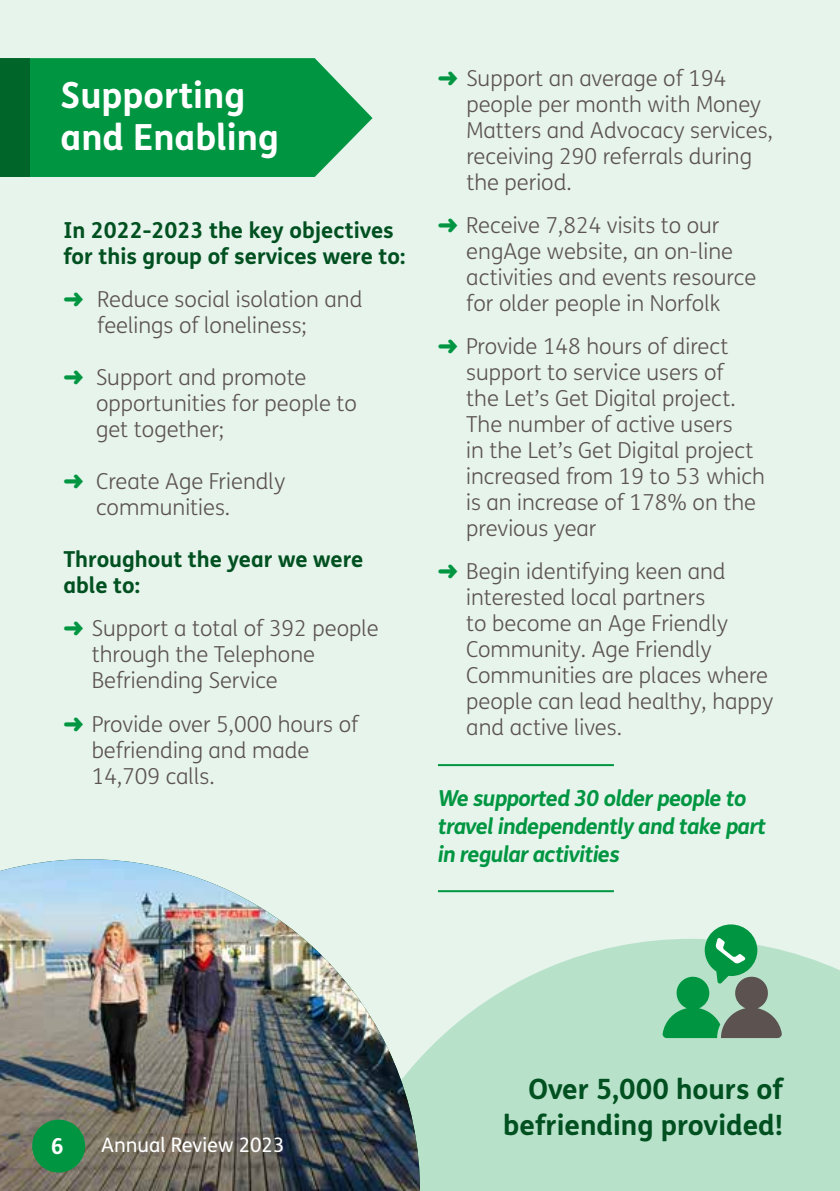
<style>
.page{position:relative;width:840px;height:1191px;background:#fff}
.page>*{position:absolute;margin:0;border:0;box-sizing:border-box;transform-origin:0 0}
.t1{font:700 36px/42px "FS Me";color:#fff}
.t2{font:700 28px/36px "FS Me";color:#005020;text-align:right}
.t3{font:300 22px/26px "FS Me";color:#5c5350}
.t4{font:700 22px/26px "FS Me";color:#005020}
.t5{font:italic 700 22px/28px "FS Me";letter-spacing:-.03em;color:#009641}
.t6{font:700 22px "FS Me";color:#fff}
.t7{font:20px "FS Me";color:#fff}
.s1{color:#009641}
</style>
<div class="page">
<div style="left:0;top:0;width:839px;height:1191px;background:#e6f4ec"></div>
<svg style="left:420px;top:940px;width:419px;height:251px;background:#bde3cd"></svg>
<img style="left:0;top:859px;width:420px;height:332px">
<div style="left:32px;top:1119px;width:53px;height:53px;background:#009641;border-radius:50%"></div>
<svg style="left:29px;top:58px;width:343px;height:119px;background:#139d4f"></svg>
<div style="left:0;top:58px;width:29px;height:119px;background:#006529"></div>
<svg style="left:662px;top:924px;width:119px;height:114px;background:#75b48f"></svg>
<hr style="left:437px;top:764px;width:176px;height:2px;background:#009641">
<hr style="left:437px;top:890px;width:176px;height:2px;background:#009641">
<h1 class="t1" style="left:60px;top:72px;width:220px">Supporting and Enabling</h1>
<p class="t4" style="left:63px;top:216px;width:343px">In 2022-2023 the key objectives for this group of services were to:</p>
<p class="t3" style="left:97px;top:286px;width:266px;text-indent:-34px"><span class="s1">➜</span> Reduce social isolation and feelings of loneliness;</p>
<p class="t3" style="left:96px;top:364px;width:262px;text-indent:-33px"><span class="s1">➜</span> Support and promote opportunities for people to get together;</p>
<p class="t3" style="left:96px;top:468px;width:191px;text-indent:-33px"><span class="s1">➜</span> Create Age Friendly communities.</p>
<p class="t4" style="left:63px;top:545px;width:301px">Throughout the year we were able to:</p>
<p class="t3" style="left:92px;top:615px;width:288px;text-indent:-28px"><span class="s1">➜</span> Support a total of 392 people through the Telephone<br>Befriending Service</p>
<p class="t3" style="left:92px;top:710px;width:268px;text-indent:-28px"><span class="s1">➜</span> Provide over 5,000 hours of befriending and made<br>14,709 calls.</p>
<p class="t3" style="left:466px;top:64px;width:308px;text-indent:-28px"><span class="s1">➜</span> Support an average of 194 people per month with Money<br>Matters and Advocacy services, receiving 290 referrals during the period.</p>
<p class="t3" style="left:466px;top:211px;width:291px;text-indent:-28px"><span class="s1">➜</span> Receive 7,824 visits to our engAge website, an on-line activities and events resource for older people in Norfolk</p>
<p class="t3" style="left:466px;top:332px;width:300px;text-indent:-28px"><span class="s1">➜</span> Provide 148 hours of direct support to service users of<br>the Let’s Get Digital project.<br>The number of active users<br>in the Let’s Get Digital project increased from 19 to 53 which is an increase of 178% on the previous year</p>
<p class="t3" style="left:466px;top:557px;width:308px;text-indent:-28px"><span class="s1">➜</span> Begin identifying keen and interested local partners<br>to become an Age Friendly<br>Community. Age Friendly<br>Communities are places where people can lead healthy, happy and active lives.</p>
<p class="t5" style="left:437px;top:783px;width:329px">We supported 30 older people to travel independently and take part in regular activities</p>
<p class="t6" style="left:51px;top:1129px;width:14px">6</p>
<p class="t7" style="left:101px;top:1131px;width:184px">Annual Review 2023</p>
<p class="t2" style="left:503px;top:1069px;width:281px">Over 5,000 hours of befriending provided!</p>
</div>
